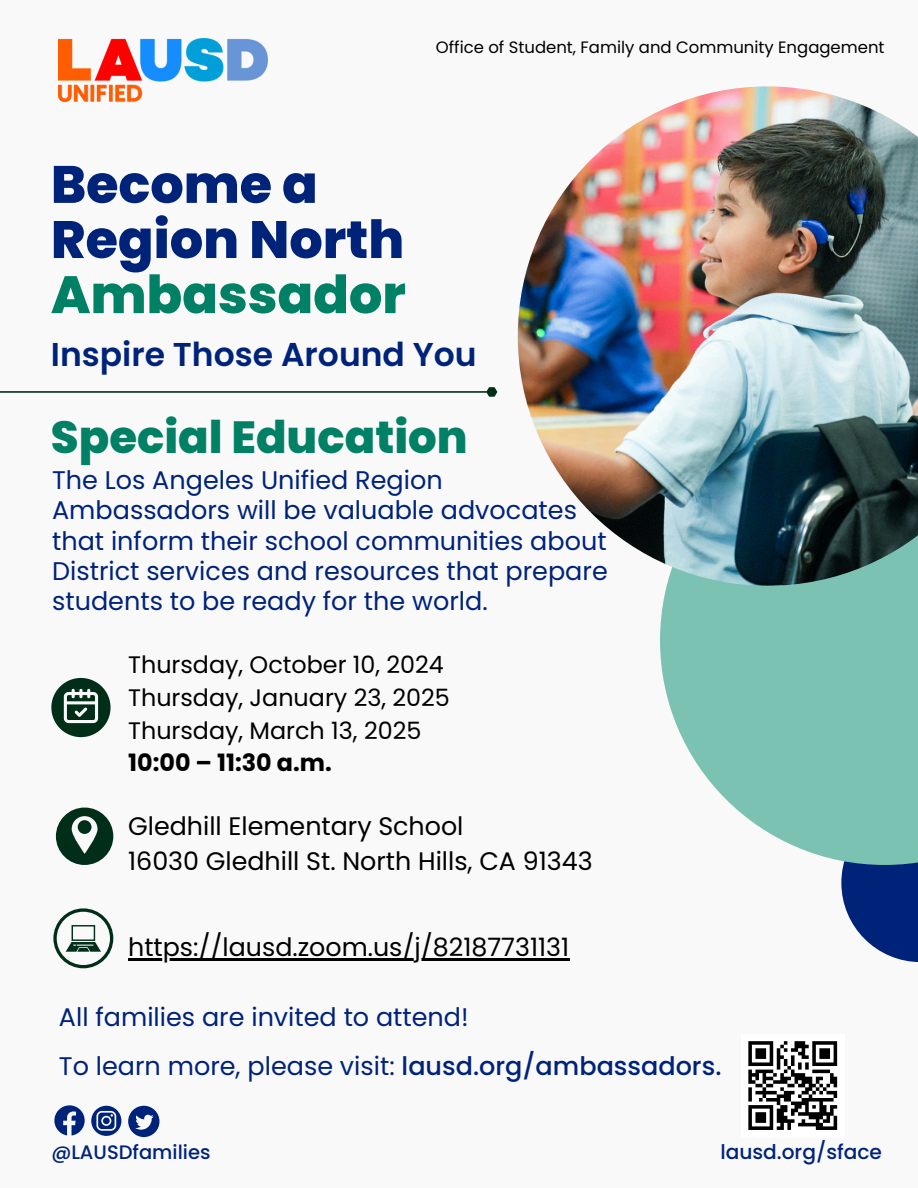
<style>
.page{position:relative;width:918px;height:1188px;background:#f9f9f9}
.page>*{position:absolute;margin:0;border:0;box-sizing:border-box;transform-origin:0 0}
.t1{font:800 52.5px/55.2px "Poppins";color:#00237a}
.t2{font:800 45px "Poppins";color:#008064}
.t3{font:600 33px "Poppins";color:#00237a}
.t4{font:25.5px/30.3px "Poppins";color:#00237a}
.t5{font:25.35px/34.8px "Poppins";color:#000}
.t6{font:23.85px/32.7px "Poppins";color:#000}
.t7{font:500 20.1px "Poppins";color:#00237a}
.t8{font:500 19.5px "Poppins";color:#00237a}
.t9{font:16.5px "Poppins";color:#000}
.s1{color:#008064}
.s2{font-weight:700}
.s3{font-weight:500}
</style>
<div class="page">
<img style="left:59px;top:39px;width:208px;height:63px">
<svg style="left:0;top:387px;width:497px;height:10px"></svg>
<svg style="left:841px;top:865px;width:77px;height:97px;fill:#00237a"></svg>
<div style="left:660px;top:416px;width:258px;height:449px;background:#7bc2b2"></div>
<img style="left:518px;top:86px;width:400px;height:500px">
<svg style="left:51px;top:678px;width:60px;height:59px"></svg>
<svg style="left:56px;top:808px;width:57px;height:57px"></svg>
<svg style="left:53px;top:908px;width:60px;height:60px"></svg>
<hr style="left:128px;top:958px;width:441px;height:2px;background:#000">
<div style="left:741px;top:1034px;width:103px;height:103px;background:#fff"></div>
<svg style="left:748px;top:1041px;width:89px;height:89px"></svg>
<hr style="left:816px;top:1126px;width:21px;height:4px;background:#000">
<svg style="left:128px;top:1106px;width:31px;height:31px"></svg>
<svg style="left:91px;top:1106px;width:30px;height:30px"></svg>
<svg style="left:54px;top:1105px;width:31px;height:31px"></svg>
<h1 class="t9" style="left:436px;top:36px;width:450px">Office of Student, Family and Community Engagement</h1>
<p class="t1" style="left:51px;top:157px;width:356px">Become a<br>Region North<br><span class="s1">Ambassador</span></p>
<p class="t3" style="left:51px;top:332px;width:427px">Inspire Those Around You</p>
<h2 class="t2" style="left:51px;top:406px;width:418px">Special Education</h2>
<p class="t4" style="left:52px;top:465px;width:557px">The Los Angeles Unified Region Ambassadors will be valuable advocates that inform their school communities about District services and resources that prepare students to be ready for the world.</p>
<h4 class="t6" style="left:128px;top:649px;width:323px">Thursday, October 10, 2024<br>Thursday, January 23, 2025<br>Thursday, March 13, 2025<br><span class="s2">10:00 – 11:30 a.m.</span></h4>
<h4 class="t5" style="left:128px;top:809px;width:466px">Gledhill Elementary School<br>16030 Gledhill St. North Hills, CA 91343</h4>
<h4 class="t5" style="left:128px;top:929px;width:443px">https://lausd.zoom.us/j/82187731131</h4>
<h4 class="t4" style="left:59px;top:1002px;width:411px">All families are invited to attend!</h4>
<p class="t4" style="left:59px;top:1051px;width:664px">To learn more, please visit: <span class="s3">lausd.org/ambassadors.</span></p>
<p class="t8" style="left:51px;top:1139px;width:161px">@LAUSDfamilies</p>
<h3 class="t7" style="left:720px;top:1138px;width:163px">lausd.org/sface</h3>
</div>
